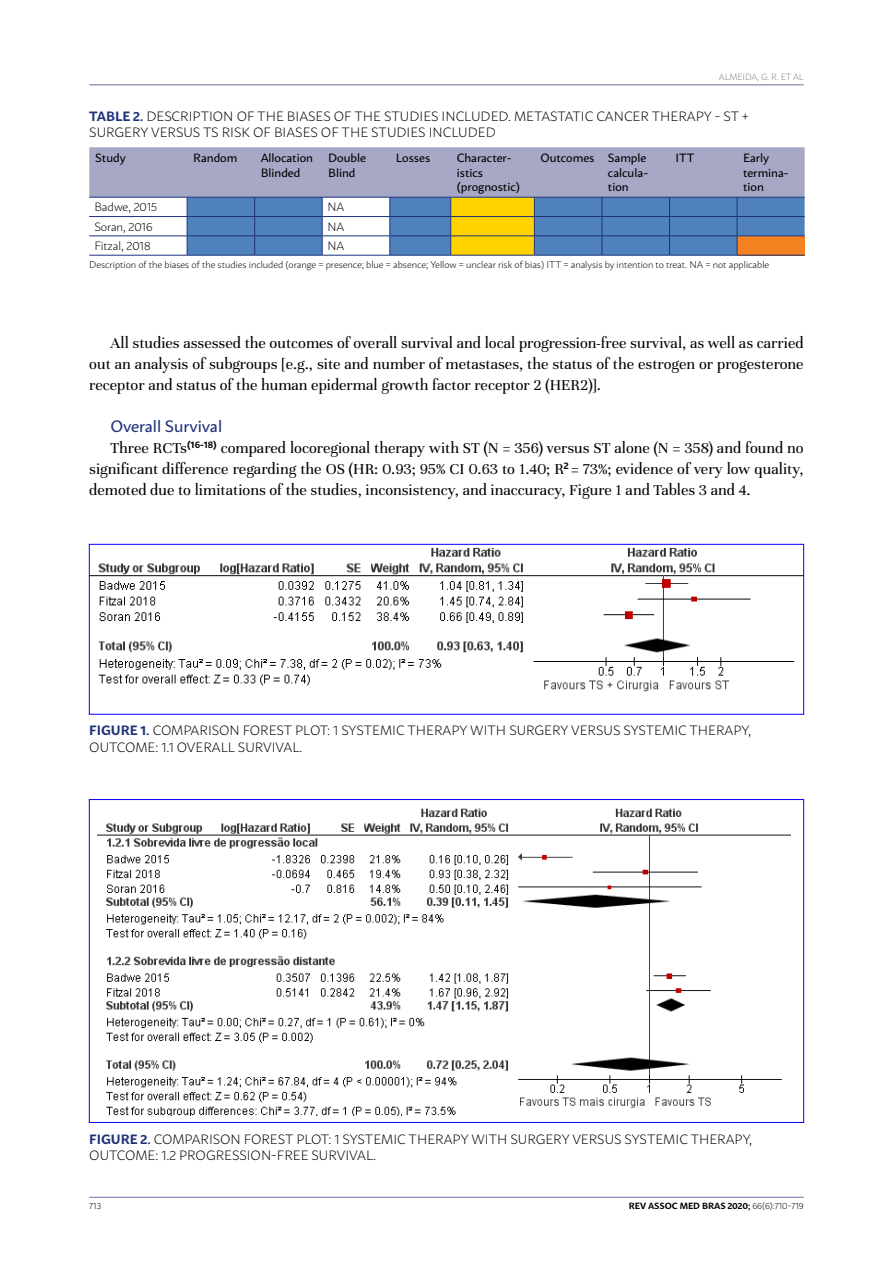
<style>
.page{position:relative;width:893px;height:1263px;background:#fff}
.page>*{position:absolute;margin:0;border:0;box-sizing:border-box;transform-origin:0 0}
.t1{font:16.5px/21px "Unna";color:#000;text-align:justify}
.t2{font:16.5px "Mato Sans";color:#1e3278}
.t3{font:200 13.5px "Mato Sans";color:#000}
.t4{font:12px/14.4px "Mato Sans";color:#000}
.t5{font:200 12px "Mato Sans";color:#000}
.t6{font:200 9.75px "Mato Sans";color:#000}
.t7{font:600 9px "Mato Sans";color:#000}
.t8{font:200 9px "Mato Sans";letter-spacing:-.01em;color:#808285}
.t9{font:200 9px "Mato Sans";color:#000}
.s1{font-weight:600;color:#1e3278}
.s2{font-weight:200}
</style>
<div class="page">
<hr style="left:89px;top:85px;width:715px;height:1px;background:#696c9f">
<hr style="left:89px;top:1197px;width:715px;height:1px;background:#696c9f">
<img style="left:98px;top:808px;width:693px;height:307px">
<img style="left:91px;top:547px;width:711px;height:145px">
<div style="left:89px;top:544px;width:715px;height:170px;border:1px solid #00f"></div>
<hr style="left:187px;top:255px;width:68px;height:1px;background:#1e3278">
<hr style="left:255px;top:255px;width:67px;height:1px;background:#1e3278">
<hr style="left:322px;top:255px;width:68px;height:1px;background:#1e3278">
<hr style="left:390px;top:255px;width:61px;height:1px;background:#1e3278">
<hr style="left:451px;top:255px;width:83px;height:1px;background:#1e3278">
<hr style="left:534px;top:255px;width:68px;height:1px;background:#1e3278">
<hr style="left:602px;top:255px;width:67px;height:1px;background:#1e3278">
<hr style="left:669px;top:255px;width:68px;height:1px;background:#1e3278">
<hr style="left:737px;top:255px;width:68px;height:1px;background:#1e3278">
<svg style="left:89px;top:147px;width:716px;height:108px;background:#98a3b9"></svg>
<hr style="left:89px;top:255px;width:98px;height:1px;background:#1e3278">
<hr style="left:187px;top:197px;width:68px;height:1px;background:#1e3278">
<hr style="left:255px;top:197px;width:67px;height:1px;background:#1e3278">
<hr style="left:322px;top:197px;width:68px;height:1px;background:#1e3278">
<hr style="left:390px;top:197px;width:61px;height:1px;background:#1e3278">
<hr style="left:451px;top:197px;width:83px;height:1px;background:#1e3278">
<hr style="left:534px;top:197px;width:68px;height:1px;background:#1e3278">
<hr style="left:602px;top:197px;width:67px;height:1px;background:#1e3278">
<hr style="left:669px;top:197px;width:68px;height:1px;background:#1e3278">
<hr style="left:737px;top:197px;width:68px;height:1px;background:#1e3278">
<p class="t8" style="left:719px;top:68px;width:86px">ALMEIDA, G. R. ET AL</p>
<p class="t3" style="left:89px;top:104px;width:121px"><span class="s1">TABLE 2.</span> DESCRI PTION</p>
<p class="t3" style="left:237px;top:104px;width:514px">OF THE BIASES OF THE STU DI ES IN CLU DED. METASTATI C CAN CER THERAPY - ST +</p>
<p class="t3" style="left:89px;top:120px;width:17px">SURG</p>
<p class="t3" style="left:124px;top:120px;width:373px">ERY VERSUS TS RISK OF BIASES OF THE STU DI ES INCLU DED</p>
<p class="t4" style="left:95px;top:149px;width:32px">Study</p>
<p class="t4" style="left:193px;top:149px;width:46px">Random</p>
<p class="t4" style="left:261px;top:149px;width:54px">Allocation<br>Blinded</p>
<p class="t4" style="left:328px;top:149px;width:39px">Double<br>Blind</p>
<p class="t4" style="left:396px;top:149px;width:36px">Losses</p>
<p class="t4" style="left:457px;top:149px;width:65px">Character&shy;istics (prognostic)</p>
<p class="t4" style="left:608px;top:149px;width:42px;text-indent:-68px">Outcomes Sample calcula&shy;tion</p>
<p class="t4" style="left:675px;top:149px;width:20px">ITT</p>
<p class="t4" style="left:743px;top:149px;width:47px">Early termina&shy;tion</p>
<p class="t5" style="left:94px;top:196px;width:64px">Badwe, 2015</p>
<p class="t5" style="left:327px;top:196px;width:18px">NA</p>
<p class="t5" style="left:94px;top:216px;width:60px">Soran, 2016</p>
<p class="t5" style="left:327px;top:216px;width:18px">NA</p>
<p class="t5" style="left:94px;top:235px;width:58px">Fitzal, 2018</p>
<p class="t5" style="left:327px;top:235px;width:18px">NA</p>
<p class="t6" style="left:89px;top:256px;width:463px">Description of the biases of the studies included (orange = presence; blue = absence; Yellow = unclear risk of bias) ITT</p>
<p class="t6" style="left:563px;top:256px;width:207px">= analysis by intention to treat. NA = not applicable</p>
<p class="t1" style="left:89px;top:332px;width:716px;text-indent:21px">All studies assessed the outcomes of overall survival and local progression-free survival, as well as carried out an analysis of subgroups [e.g., site and number of metastases, the status of the estrogen or progesterone receptor and status of the human epidermal growth factor receptor 2 (HER2)].</p>
<p class="t2" style="left:111px;top:411px;width:113px">Overall Survival</p>
<p class="t1" style="left:89px;top:437px;width:716px;text-indent:21px">Three RCTs<sup>(16-18)</sup> compared locoregional therapy with ST (N = 356) versus ST alone (N = 358) and found no significant difference regarding the OS (HR: 0.93; 95% CI 0.63 to 1.40; R<sup>2</sup> = 73%; evidence of very low quality, demoted due to limitations of the studies, inconsistency, and inaccuracy, Figure 1 and Tables 3 and 4.</p>
<p class="t3" style="left:89px;top:718px;width:163px"><span class="s1">FIGURE 1.</span> COMPARI SON FOR</p>
<p class="t3" style="left:269px;top:718px;width:258px">EST PLOT: 1 SYSTEMI C THERAPY WITH SURG</p>
<p class="t3" style="left:544px;top:718px;width:208px">ERY VERSUS SYSTEMI C THERAPY,</p>
<p class="t3" style="left:89px;top:734px;width:11px">OUT</p>
<p class="t3" style="left:117px;top:734px;width:137px">COME: 1.1 OVERALL SURVIV</p>
<p class="t3" style="left:284px;top:734px;width:20px">AL.</p>
<p class="t3" style="left:89px;top:1126px;width:164px"><span class="s1">FIGURE 2.</span> COMPARI SON FOR</p>
<p class="t3" style="left:270px;top:1126px;width:258px">EST PLOT: 1 SYSTEMI C THERAPY WITH SURG</p>
<p class="t3" style="left:545px;top:1126px;width:208px">ERY VERSUS SYSTEMI C THERAPY,</p>
<p class="t3" style="left:89px;top:1143px;width:11px">OUT</p>
<p class="t3" style="left:117px;top:1143px;width:81px">COME: 1.2 PROGR</p>
<p class="t3" style="left:224px;top:1143px;width:31px">ESSION</p>
<p class="t3" style="left:271px;top:1143px;width:57px">-FREE SURVIV</p>
<p class="t3" style="left:357px;top:1143px;width:20px">AL.</p>
<p class="t9" style="left:89px;top:1198px;width:13px">713</p>
<p class="t7" style="left:629px;top:1198px;width:176px">REV ASSOC MED BRAS 2020; <span class="s2">66(6):710-719</span></p>
</div>
